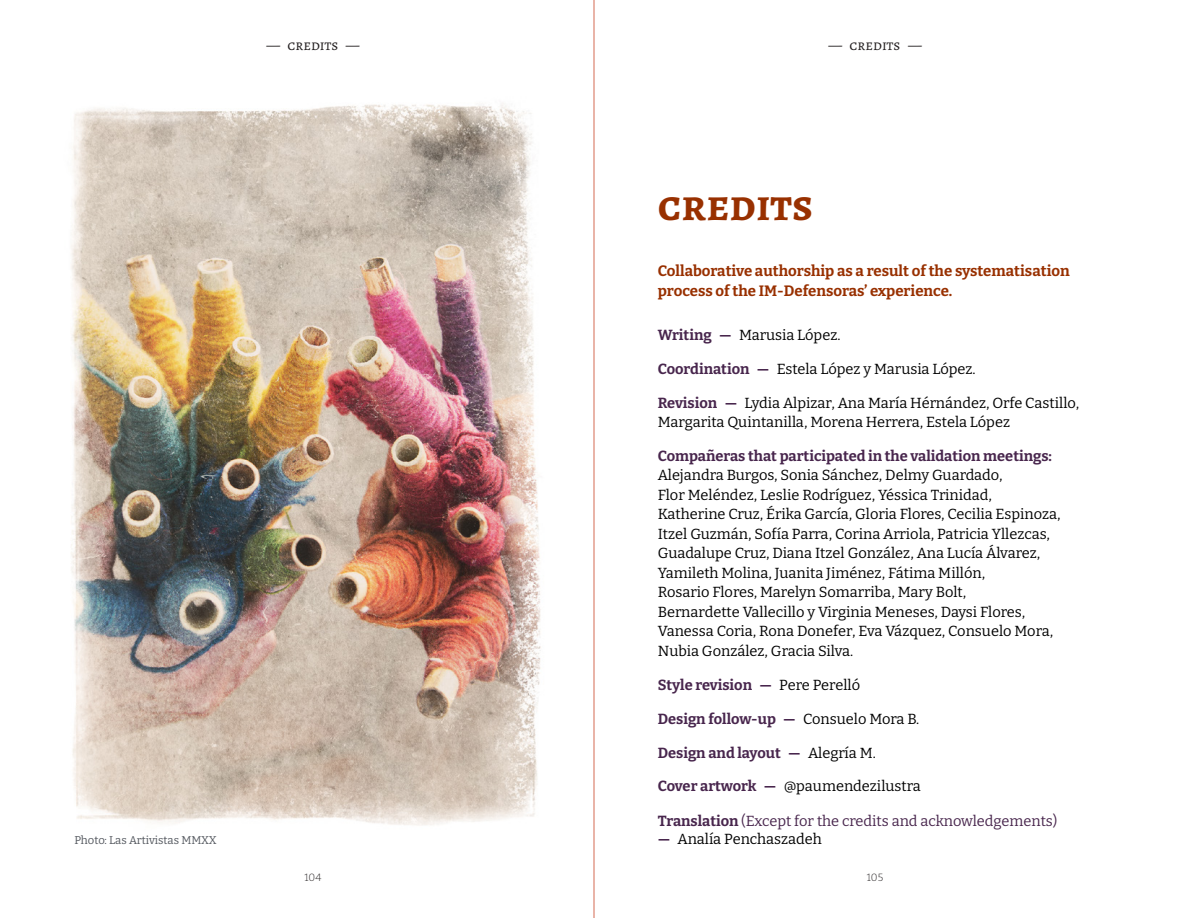
<style>
.page{position:relative;width:1188px;height:918px;background:#fff}
.page>*{position:absolute;margin:0;border:0;box-sizing:border-box;transform-origin:0 0}
._01___Capitulo{font:700 45px "Alegreya SC";color:#983000}
._05___Cuerpo_txt{font:700 15px/19.5px "Bitter";color:#983000}
.Master-Secciones{font:15px "Alegreya SC";color:#231f20}
.CRED___Cuerpo_txt{font:14.7px/19.5px "Bitter";color:#000}
.CRED_-_H1{font:14.7px/19.2px "Bitter";color:#000}
.CRED_-_H1-2{font:700 14.7px "Bitter";color:#48264d}
.CRED_-_H1-3{font:14.7px "Bitter";color:#48264d}
.IMG_-_Creditos{font:11.25px "Bitter";letter-spacing:-.005em;color:#53575e}
.t1{font:300 10.5px "Bitter";color:#231f20}
.s1{font-weight:700;color:#48264d}
.s2{font-weight:400;color:#000}
.s3{font-weight:700}
</style>
<div class="page">
<hr style="left:594px;top:0;width:1px;height:918px;background:#ca4427">
<img style="left:71px;top:103px;width:470px;height:722px">
<p class="Master-Secciones" style="left:266px;top:35px;width:95px">— credits —</p>
<p class="Master-Secciones" style="left:829px;top:35px;width:95px">— credits —</p>
<p class="IMG_-_Creditos" style="left:74px;top:833px;width:144px">Photo: Las Artivistas MMXX</p>
<p class="_01___Capitulo" style="left:658px;top:172px;width:157px">credits</p>
<p class="_05___Cuerpo_txt" style="left:658px;top:261px;width:413px">Collaborative authorship as a result of the systematisation process of the IM-Defensoras’ experience.</p>
<p class="CRED_-_H1" style="left:658px;top:325px;width:184px"><span class="s1">Writing —</span> Marusia López.</p>
<p class="CRED_-_H1" style="left:658px;top:359px;width:319px"><span class="s1">Coordination —</span> Estela López y Marusia López.</p>
<p class="CRED_-_H1" style="left:658px;top:393px;width:423px"><span class="s1">Revision —</span> Lydia Alpizar, Ana María Hérnández, Orfe Castillo,<br>Margarita Quintanilla, Morena Herrera, Estela López</p>
<p class="CRED_-_H1-2" style="left:658px;top:447px;width:396px">Compañeras that participated in the validation meetings:</p>
<p class="CRED___Cuerpo_txt" style="left:658px;top:465px;width:404px">Alejandra Burgos, Sonia Sánchez, Delmy Guardado,<br>Flor Meléndez, Leslie Rodríguez, Yéssica Trinidad, Katherine Cruz, Érika García, Gloria Flores, Cecilia Espinoza, Itzel Guzmán, Sofía Parra, Corina Arriola, Patricia Yllezcas, Guadalupe Cruz, Diana Itzel González, Ana Lucía Álvarez, Yamileth Molina, Juanita Jiménez, Fátima Millón,<br>Rosario Flores, Marelyn Somarriba, Mary Bolt,<br>Bernardette Vallecillo y Virginia Meneses, Daysi Flores, Vanessa Coria, Rona Donefer, Eva Vázquez, Consuelo Mora, Nubia González, Gracia Silva.</p>
<p class="CRED_-_H1-2" style="left:658px;top:675px;width:204px">Style revision — <span class="s2">Pere Perelló</span></p>
<p class="CRED_-_H1-2" style="left:658px;top:709px;width:263px">Design follow-up — <span class="s2">Consuelo Mora B.</span></p>
<p class="CRED_-_H1-2" style="left:658px;top:743px;width:220px">Design and layout — <span class="s2">Alegría M.</span></p>
<p class="CRED_-_H1" style="left:658px;top:776px;width:265px"><span class="s1">Cover artwork —</span> @paumendezilustra</p>
<p class="CRED_-_H1-3" style="left:658px;top:812px;width:401px"><span class="s3">Translation</span> (Except for the credits and acknowledgements)</p>
<p class="CRED_-_H1" style="left:658px;top:829px;width:166px"><span class="s1">—</span> Analía Penchaszadeh</p>
<p class="t1" style="left:304px;top:871px;width:18px">104</p>
<p class="t1" style="left:867px;top:871px;width:18px">105</p>
</div>
